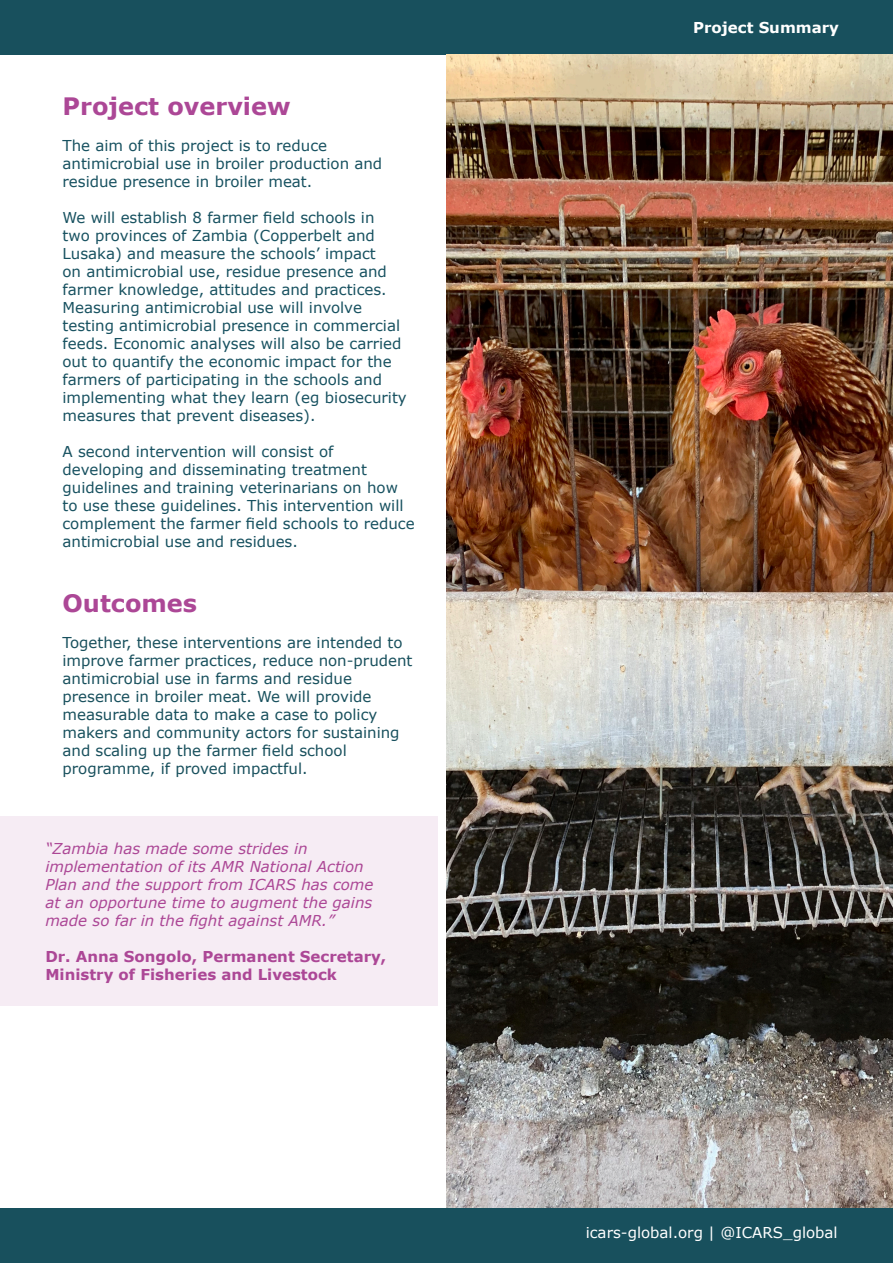
<style>
.page{position:relative;width:893px;height:1263px;background:#fff}
.page>*{position:absolute;margin:0;border:0;box-sizing:border-box;transform-origin:0 0}
.t1{font:700 24px "Verdana";color:#ac4796}
.t2{font:15px/18px "Verdana";color:#175160}
.t3{font:15px/18px "Verdana";color:#18505d}
.t4{font:italic 15px/18px "Verdana";color:#ac4796}
.t5{font:700 15px/18px "Verdana";color:#ac4796}
.t6{font:15px "Verdana";color:#fff}
.t7{font:700 15px "Verdana";color:#fff}
</style>
<div class="page">
<div style="left:0;top:0;width:893px;height:54px;background:#18505d"></div>
<img style="left:446px;top:54px;width:447px;height:1155px">
<div style="left:0;top:1209px;width:893px;height:54px;background:#18505d"></div>
<div style="left:0;top:816px;width:437px;height:190px;background:#f6ecf4"></div>
<p class="t1" style="left:63px;top:90px;width:230px">Project overview</p>
<p class="t2" style="left:63px;top:137px;width:321px">The aim of this project is to reduce antimicrobial use in broiler production and residue presence in broiler meat.</p>
<p class="t2" style="left:63px;top:209px;width:346px">We will establish 8 farmer field schools in<br>two provinces of Zambia (Copperbelt and Lusaka) and measure the schools’ impact<br>on antimicrobial use, residue presence and farmer knowledge, attitudes and practices.<br>Measuring antimicrobial use will involve testing antimicrobial presence in commercial feeds. Economic analyses will also be carried out to quantify the economic impact for the farmers of participating in the schools and implementing what they learn (eg biosecurity measures that prevent diseases).</p>
<p class="t2" style="left:63px;top:443px;width:354px">A second intervention will consist of developing and disseminating treatment guidelines and training veterinarians on how to use these guidelines. This intervention will complement the farmer field schools to reduce antimicrobial use and residues.</p>
<p class="t1" style="left:63px;top:586px;width:136px">Outcomes</p>
<p class="t3" style="left:63px;top:634px;width:351px">Together, these interventions are intended to improve farmer practices, reduce non-prudent antimicrobial use in farms and residue presence in broiler meat. We will provide measurable data to make a case to policy makers and community actors for sustaining and scaling up the farmer field school programme, if proved impactful.</p>
<p class="t4" style="left:45px;top:839px;width:330px">“Zambia has made some strides in implementation of its AMR National Action Plan and the support from ICARS has come at an opportune time to augment the gains made so far in the fight against AMR.”</p>
<p class="t5" style="left:45px;top:947px;width:342px">Dr. Anna Songolo, Permanent Secretary,<br>Ministry of Fisheries and Livestock</p>
<p class="t7" style="left:693px;top:17px;width:147px">Project Summary</p>
<p class="t6" style="left:586px;top:1222px;width:253px">icars-global.org | @ICARS_global</p>
</div>
